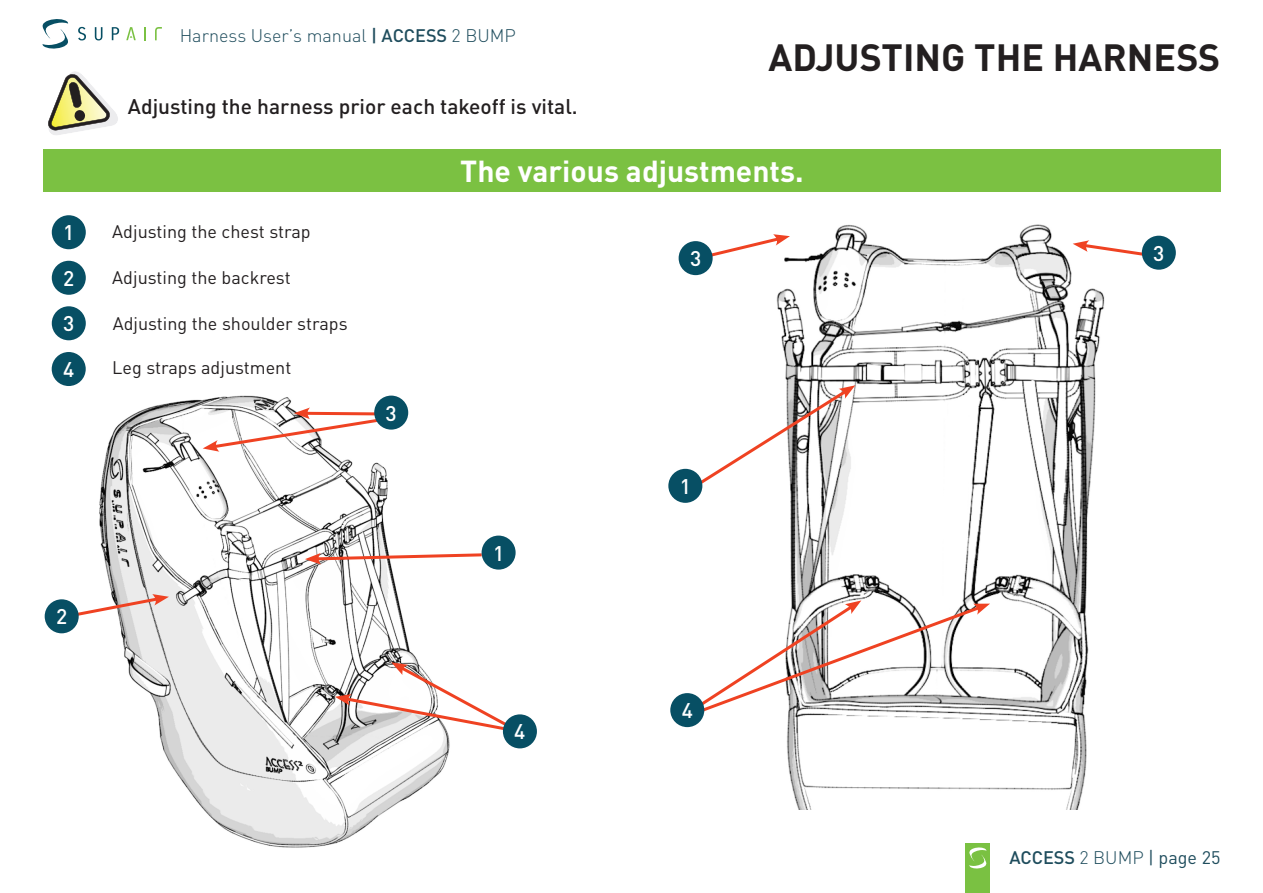
<style>
.page{position:relative;width:1263px;height:893px;background:#fff}
.page>*{position:absolute;margin:0;border:0;box-sizing:border-box;transform-origin:0 0}
.Titre_1{font:700 37.5px "DINOT";color:#231f20}
.t1{font:700 30px "DINOT";color:#fff}
.Texte{font:500 21px "DINOT";color:#231f20}
.t2{font:500 21px "DINOT";color:#fff}
.Texte-2{font:18px "DINOT";color:#231f20}
.t3{font:300 18px "DINOT";color:#1f4d5d}
.t4{font:18px "DINOT";color:#1f4d5d}
.s1{font-weight:500}
.s2{font-weight:300}
</style>
<div class="page">
<svg style="left:42px;top:19px;width:27px;height:30px"></svg>
<svg style="left:78px;top:27px;width:8px;height:13px"></svg>
<svg style="left:95px;top:27px;width:7px;height:13px"></svg>
<svg style="left:112px;top:27px;width:7px;height:13px"></svg>
<svg style="left:155px;top:27px;width:7px;height:13px"></svg>
<svg style="left:144px;top:27px;width:2px;height:13px"></svg>
<svg style="left:126px;top:27px;width:10px;height:13px"></svg>
<div style="left:966px;top:844px;width:24px;height:49px;background:#7ac142"></div>
<svg style="left:969px;top:847px;width:18px;height:22px"></svg>
<img style="left:60px;top:379px;width:430px;height:469px">
<img style="left:776px;top:224px;width:400px;height:585px">
<svg style="left:48px;top:71px;width:70px;height:64px"></svg>
<div style="left:52px;top:215px;width:34px;height:34px;background:#074f64;border-radius:50%"></div>
<div style="left:52px;top:261px;width:34px;height:34px;background:#074f64;border-radius:50%"></div>
<div style="left:52px;top:306px;width:34px;height:34px;background:#074f64;border-radius:50%"></div>
<div style="left:43px;top:149px;width:1177px;height:43px;background:#7bc142"></div>
<svg style="left:706px;top:234px;width:84px;height:26px"></svg>
<svg style="left:694px;top:385px;width:161px;height:104px"></svg>
<div style="left:679px;top:241px;width:34px;height:34px;background:#074f64;border-radius:50%"></div>
<div style="left:668px;top:469px;width:34px;height:34px;background:#074f64;border-radius:50%"></div>
<div style="left:52px;top:352px;width:34px;height:34px;background:#074f64;border-radius:50%"></div>
<svg style="left:1073px;top:240px;width:74px;height:20px"></svg>
<div style="left:1142px;top:236px;width:34px;height:34px;background:#074f64;border-radius:50%"></div>
<svg style="left:676px;top:600px;width:314px;height:123px"></svg>
<svg style="left:51px;top:594px;width:118px;height:29px"></svg>
<div style="left:45px;top:599px;width:34px;height:34px;background:#074f64;border-radius:50%"></div>
<div style="left:670px;top:693px;width:34px;height:34px;background:#074f64;border-radius:50%"></div>
<svg style="left:203px;top:407px;width:191px;height:45px"></svg>
<div style="left:374px;top:396px;width:34px;height:34px;background:#074f64;border-radius:50%"></div>
<svg style="left:305px;top:552px;width:180px;height:13px"></svg>
<div style="left:482px;top:536px;width:34px;height:34px;background:#074f64;border-radius:50%"></div>
<svg style="left:335px;top:662px;width:196px;height:79px"></svg>
<div style="left:503px;top:714px;width:34px;height:34px;background:#074f64;border-radius:50%"></div>
<p class="t3" style="left:180px;top:22px;width:338px">Harness User’s manual <span class="s1">| ACCESS</span> 2 BUMP</p>
<p class="Texte" style="left:128px;top:90px;width:451px">Adjusting the harness prior each takeoff is vital.</p>
<p class="Titre_1" style="left:768px;top:28px;width:453px">ADJUSTING THE HARNESS</p>
<p class="t2" style="left:63px;top:216px;width:13px">1</p>
<p class="t2" style="left:63px;top:262px;width:13px">2</p>
<p class="t2" style="left:63px;top:307px;width:13px">3</p>
<p class="Texte-2" style="left:112px;top:217px;width:200px">Adjusting the chest strap</p>
<p class="Texte-2" style="left:112px;top:264px;width:180px">Adjusting the backrest</p>
<p class="Texte-2" style="left:113px;top:310px;width:236px">Adjusting the shoulder straps</p>
<p class="t2" style="left:63px;top:353px;width:13px">4</p>
<p class="Texte-2" style="left:112px;top:354px;width:181px">Leg straps adjustment</p>
<p class="t2" style="left:386px;top:397px;width:13px">3</p>
<p class="t2" style="left:56px;top:600px;width:13px">2</p>
<p class="t1" style="left:460px;top:147px;width:345px">The various adjustments.</p>
<p class="t2" style="left:690px;top:242px;width:13px">3</p>
<p class="t2" style="left:493px;top:537px;width:13px">1</p>
<p class="t2" style="left:514px;top:716px;width:13px">4</p>
<p class="t2" style="left:680px;top:470px;width:13px">1</p>
<p class="t2" style="left:682px;top:694px;width:13px">4</p>
<p class="t2" style="left:1153px;top:237px;width:13px">3</p>
<p class="t4" style="left:1009px;top:844px;width:213px"><span class="s1">ACCESS</span> <span class="s2">2 BUMP</span> | page 25</p>
</div>
